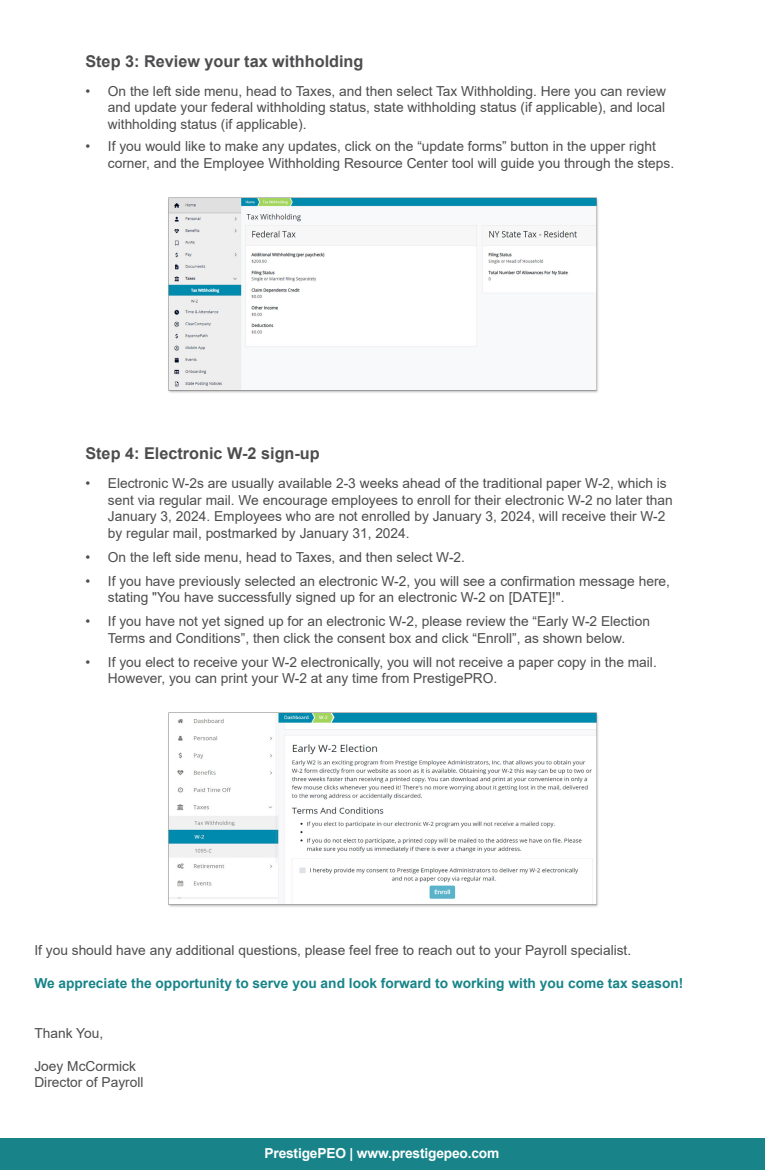
<style>
.page{position:relative;width:765px;height:1170px;background:#fff}
.page>*{position:absolute;margin:0;border:0;box-sizing:border-box;transform-origin:0 0}
.t1{font:700 16.25px "Arial";color:#4d4d4f}
.t2{font:13.75px/16.5px "Arial";color:#4d4d4f}
.t3{font:700 13.75px "Arial";color:#188489}
.t4{font:700 13.75px "Arial";letter-spacing:-.01em;color:#fff}
</style>
<div class="page">
<img style="left:168px;top:197px;width:431px;height:196px">
<img style="left:168px;top:712px;width:431px;height:195px">
<div style="left:0;top:1138px;width:765px;height:32px;background:#188489"></div>
<p class="t1" style="left:85px;top:49px;width:280px">Step 3: Review your tax withholding</p>
<p class="t2" style="left:108px;top:82px;width:560px;text-align:justify;text-indent:-22px">• On the left side menu, head to Taxes, and then select Tax Withholding. Here you can review and update your federal withholding status, state withholding status (if applicable), and local withholding status (if applicable).</p>
<p class="t2" style="left:108px;top:138px;width:568px;text-indent:-22px">• If you would like to make any updates, click on the “update forms” button in the upper right corner, and the Employee Withholding Resource Center tool will guide you through the steps.</p>
<p class="t1" style="left:85px;top:442px;width:236px">Step 4: Electronic W-2 sign-up</p>
<p class="t2" style="left:108px;top:475px;width:567px;text-indent:-22px">• Electronic W-2s are usually available 2-3 weeks ahead of the traditional paper W-2, which is sent via regular mail. We encourage employees to enroll for their electronic W-2 no later than January 3, 2024. Employees who are not enrolled by January 3, 2024, will receive their W-2 by regular mail, postmarked by January 31, 2024.</p>
<p class="t2" style="left:85px;top:549px;width:381px">• On the left side menu, head to Taxes, and then select W-2.</p>
<p class="t2" style="left:108px;top:573px;width:564px;text-indent:-22px">• If you have previously selected an electronic W-2, you will see a confirmation message here, stating "You have successfully signed up for an electronic W-2 on [DATE]!".</p>
<p class="t2" style="left:85px;top:613px;width:566px;text-align:center">• If you have not yet signed up for an electronic W-2, please review the “Early W-2 Election<br>Terms and Conditions”, then click the consent box and click “Enroll”, as shown below.</p>
<p class="t2" style="left:108px;top:654px;width:550px;text-indent:-22px">• If you elect to receive your W-2 electronically, you will not receive a paper copy in the mail.<br>However, you can print your W-2 at any time from PrestigePRO.</p>
<p class="t2" style="left:34px;top:942px;width:598px">If you should have any additional questions, please feel free to reach out to your Payroll specialist.</p>
<p class="t3" style="left:34px;top:974px;width:651px">We appreciate the opportunity to serve you and look forward to working with you come tax season!</p>
<p class="t2" style="left:34px;top:1025px;width:70px">Thank You,</p>
<p class="t2" style="left:34px;top:1058px;width:111px">Joey McCormick<br>Director of Payroll</p>
<p class="t4" style="left:264px;top:1143px;width:236px">PrestigePEO | www.prestigepeo.com</p>
</div>
